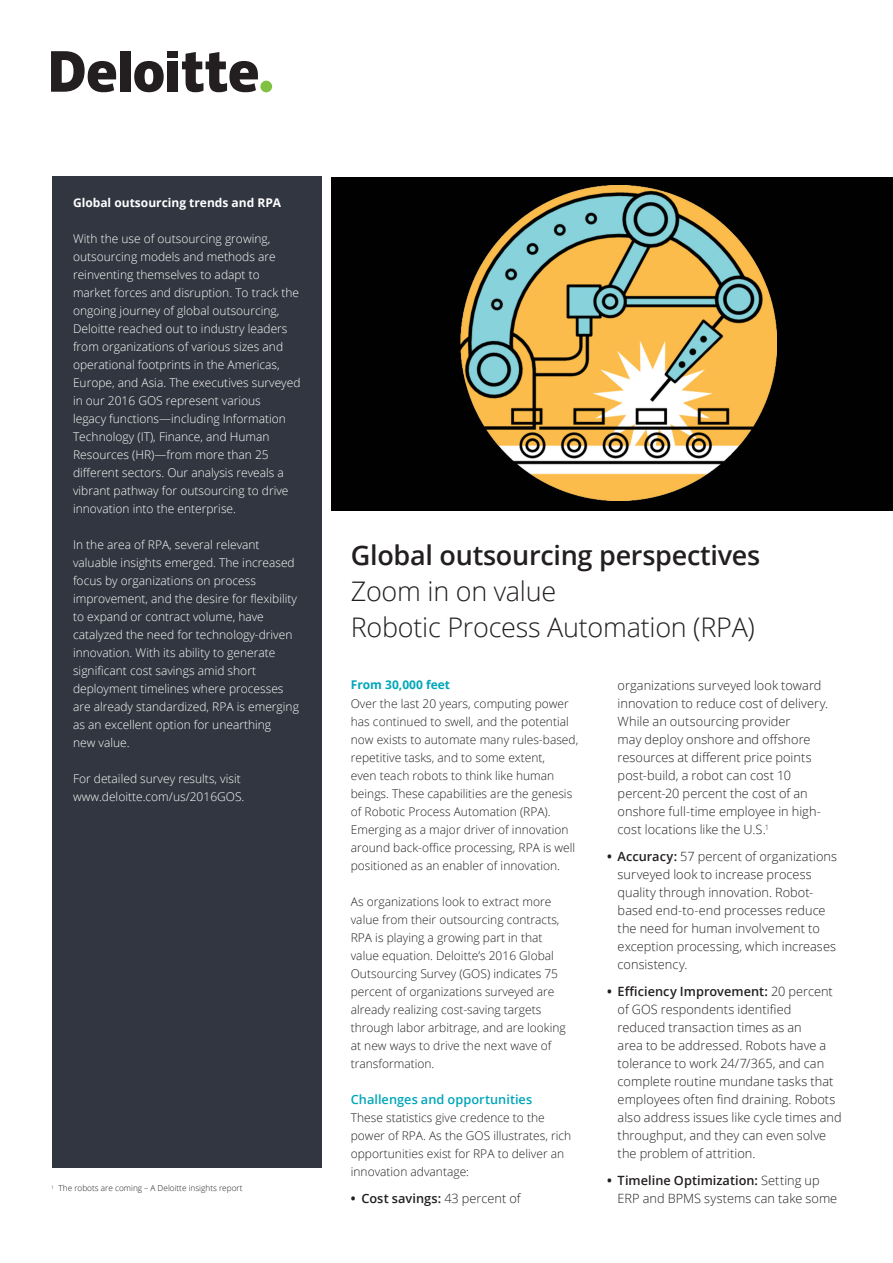
<style>
.page{position:relative;width:893px;height:1263px;background:#fff}
.page>*{position:absolute;margin:0;border:0;box-sizing:border-box;transform-origin:0 0}
.Story_heading_light{font:300 27px "Open Sans";letter-spacing:-.01em;color:#231f20}
.Story_heading_light-2{font:600 27px "Open Sans";letter-spacing:-.01em;color:#231f20}
.t1{font:300 12.75px/18px "Open Sans";letter-spacing:.005em;color:#231f20}
.Subhead_A__8_5_12pt{font:600 12.75px "Open Sans";letter-spacing:.005em;color:#00a6b9}
.t2{font:600 12.75px "Open Sans";letter-spacing:.005em;color:#231f20}
.body_copy{font:300 12px/18px "Open Sans";color:#fff}
.body_copy-2{font:300 12px/18px "Open Sans";color:#231f20}
.body_copy-3{font:700 12px "Open Sans";color:#fff}
.Footer_copy{font:300 8.25px "Open Sans";color:#231f20}
.s1{font-weight:700;color:#00a6b9}
.s2{font-weight:700}
.s3{font-weight:300}
.s4{font-weight:600}
</style>
<div class="page">
<div style="left:260px;top:81px;width:12px;height:11px;background:#7fc241;border-radius:50%"></div>
<div style="left:120px;top:51px;width:10px;height:41px;background:#231f20"></div>
<svg style="left:134px;top:61px;width:30px;height:31px"></svg>
<div style="left:168px;top:61px;width:10px;height:31px;background:#231f20"></div>
<div style="left:168px;top:51px;width:10px;height:7px;background:#231f20"></div>
<svg style="left:182px;top:52px;width:76px;height:40px"></svg>
<svg style="left:51px;top:51px;width:65px;height:41px"></svg>
<div style="left:332px;top:177px;width:561px;height:333px;background:#010101"></div>
<img style="left:460px;top:186px;width:316px;height:314px">
<div style="left:52px;top:176px;width:270px;height:991px;background:#323640"></div>
<p class="body_copy-3" style="left:73px;top:194px;width:210px">Global outsourcing trends and RPA</p>
<p class="body_copy" style="left:73px;top:229px;width:229px">With the use of outsourcing growing, outsourcing models and methods are reinventing themselves to adapt to market forces and disruption. To track the ongoing journey of global outsourcing, Deloitte reached out to industry leaders from organizations of various sizes and operational footprints in the Americas, Europe, and Asia. The executives surveyed in our 2016 GOS represent various<br>legacy functions—including Information Technology (IT), Finance, and Human Resources (HR)—from more than 25 different sectors. Our analysis reveals a vibrant pathway for outsourcing to drive innovation into the enterprise.</p>
<p class="body_copy" style="left:73px;top:535px;width:227px">In the area of RPA, several relevant valuable insights emerged. The increased focus by organizations on process improvement, and the desire for flexibility to expand or contract volume, have catalyzed the need for technology-driven innovation. With its ability to generate significant cost savings amid short deployment timelines where processes are already standardized, RPA is emerging as an excellent option for unearthing<br>new value.</p>
<p class="body_copy" style="left:73px;top:769px;width:173px">For detailed survey results, visit www.deloitte.com/us/2016GOS.</p>
<p class="Footer_copy" style="left:51px;top:1183px;width:193px"><sup>1</sup> The robots are coming – A Deloitte insights report</p>
<p class="Story_heading_light-2" style="left:351px;top:536px;width:411px">Global outsourcing perspectives</p>
<p class="Story_heading_light" style="left:351px;top:572px;width:207px">Zoom in on value</p>
<p class="Story_heading_light" style="left:351px;top:608px;width:406px">Robotic Process Automation (RPA)</p>
<p class="body_copy-2" style="left:351px;top:676px;width:229px"><span class="s1">From 30,000 feet<br></span>Over the last 20 years, computing power has continued to swell, and the potential now exists to automate many rules-based, repetitive tasks, and to some extent,<br>even teach robots to think like human beings. These capabilities are the genesis of Robotic Process Automation (RPA).<br>Emerging as a major driver of innovation around back-office processing, RPA is well positioned as an enabler of innovation.</p>
<p class="body_copy-2" style="left:351px;top:892px;width:216px">As organizations look to extract more value from their outsourcing contracts, RPA is playing a growing part in that value equation. Deloitte’s 2016 Global Outsourcing Survey (GOS) indicates 75 percent of organizations surveyed are already realizing cost-saving targets through labor arbitrage, and are looking at new ways to drive the next wave of transformation.</p>
<p class="Subhead_A__8_5_12pt" style="left:351px;top:1090px;width:183px">Challenges and opportunities</p>
<p class="body_copy-2" style="left:351px;top:1108px;width:222px">These statistics give credence to the power of RPA. As the GOS illustrates, rich opportunities exist for RPA to deliver an innovation advantage:</p>
<p class="t2" style="left:351px;top:1189px;width:171px"><span class="s2">•</span> Cost savings: <span class="s3">43 percent of</span></p>
<p class="t1" style="left:618px;top:676px;width:212px">organizations surveyed look toward innovation to reduce cost of delivery.<br>While an outsourcing provider<br>may deploy onshore and offshore resources at different price points post-build, a robot can cost 10 percent-20 percent the cost of an onshore full-time employee in high&shy;cost locations like the U.S.<sup>1</sup></p>
<p class="t1" style="left:618px;top:847px;width:221px;text-indent:-11px"><span class="s2">•</span> <span class="s4">Accuracy:</span> 57 percent of organizations surveyed look to increase process quality through innovation. Robot&shy;based end-to-end processes reduce the need for human involvement to exception processing, which increases consistency.</p>
<p class="t1" style="left:618px;top:982px;width:226px;text-indent:-11px"><span class="s2">•</span> <span class="s4">Efficiency Improvement:</span> 20 percent of GOS respondents identified reduced transaction times as an<br>area to be addressed. Robots have a tolerance to work 24/7/365, and can complete routine mundane tasks that employees often find draining. Robots also address issues like cycle times and throughput, and they can even solve the problem of attrition.</p>
<p class="t1" style="left:618px;top:1171px;width:221px;text-indent:-11px"><span class="s2">•</span> <span class="s4">Timeline Optimization:</span> Setting up<br>ERP and BPMS systems can take some</p>
</div>
